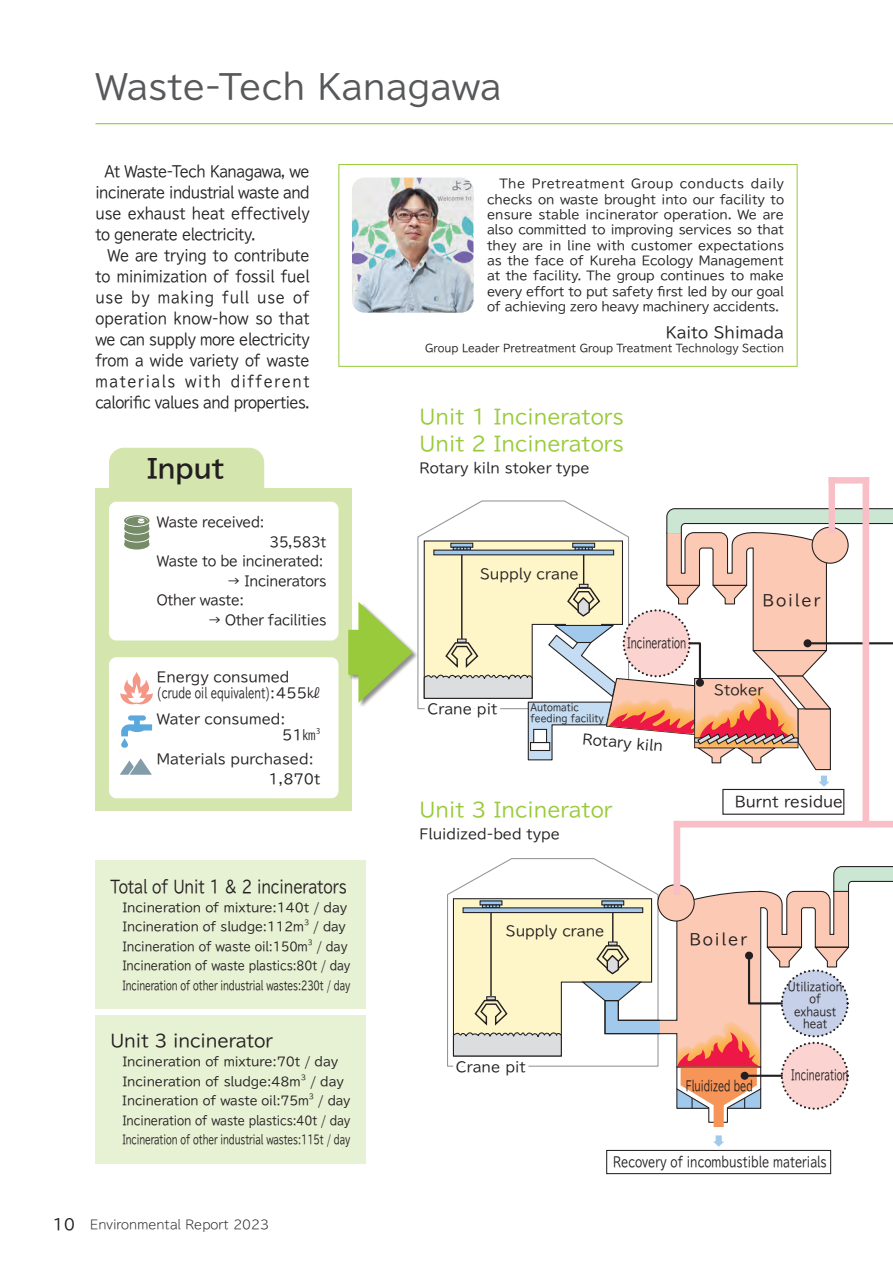
<style>
.page{position:relative;width:893px;height:1263px;background:#fff}
.page>*{position:absolute;margin:0;border:0;box-sizing:border-box;transform-origin:0 0}
.t1{font:33px "TBUD Go Std";color:#57585a}
.t2{font:700 25.5px "TBUD Go Std";letter-spacing:-.02em;color:#231f20}
.t3{font:19.5px/27px "TBUD Go Std";color:#99ca3b}
.t4{font:16.8px "TBUD Go Std";letter-spacing:-.01em;color:#231f20;scale:.82 1}
.t5{font:16.8px "TBUD Go Std";letter-spacing:-.01em;color:#231f20}
.t6{font:15.15px "TBUD Go Std";letter-spacing:.12em;color:#231f20}
.t7{font:15px/21px "TBUD Go Std";letter-spacing:-.005em;color:#231f20;text-align:justify;scale:.89 1}
.t8{font:15px "TBUD Go Std";letter-spacing:-.005em;color:#231f20}
.t9{font:14.4px "TBUD Go Std";color:#231f20}
.t10{font:13.65px "TBUD Go Std";color:#231f20}
.t11{font:13.65px "TBUD Go Std";color:#231f20;scale:.78 1}
.t12{font:13.65px "TBUD Go Std";color:#231f20;scale:.65 1}
.t13{font:13.65px "TBUD Go Std";color:#231f20;scale:.66 1}
.t14{font:13.65px "TBUD Go Std";color:#231f20;scale:.63 1}
.t15{font:13.5px/16.5px "TBUD Go Std";color:#231f20}
.t16{font:13.5px/19.5px "TBUD Go Std";letter-spacing:-.02em;color:#231f20;text-align:right;scale:.94 1}
.t17{font:12px/15.3px "TBUD Go Std";letter-spacing:-.01em;color:#231f20;text-align:justify}
.t18{font:12px/19.5px "TBUD Go Std";letter-spacing:-.01em;color:#231f20;scale:.92 1}
.t19{font:300 12px "TBUD Go Std Super";color:#231f20}
.t20{font:11.4px/12.1px "TBUD Go Std";color:#231f20;text-align:center;scale:.85 1}
.t21{font:10.5px "TBUD Go Std";color:#231f20;scale:.95 1}
.t22{font:9.75px/10.4px "TBUD Go Std";color:#231f20;scale:.89 1}
.t23{font:7.8px "Koz Go Pr 6 N";color:#231f20}
.t24{font:7.05px "TBUD Go Std";color:#231f20}
.t25{font:7.05px "TBUD Go Std";color:#231f20;scale:.92 1}
.s1{font-family:"Koz Go Pr 6 N"}
.s2{font-family:"TBUD Go Std";font-weight:400;font-size:15px}
</style>
<div class="page">
<svg style="left:713px;top:1135px;width:11px;height:11px"></svg>
<div style="left:606px;top:1150px;width:225px;height:24px;border:1px solid #231f20"></div>
<div style="left:95px;top:488px;width:257px;height:323px;background:#d4e6ae"></div>
<div style="left:109px;top:448px;width:155px;height:40px;background:#d4e6ae"></div>
<div style="left:348px;top:602px;width:71px;height:107px;background:#231f20;opacity:.5"></div>
<div style="left:348px;top:630px;width:27px;height:45px;background:#99ca3b"></div>
<svg style="left:358px;top:477px;width:535px;height:650px"></svg>
<div style="left:338px;top:164px;width:459px;height:203px;border:1px solid #99ca3b"></div>
<div style="left:95px;top:860px;width:270px;height:149px;background:#e7f1d4"></div>
<div style="left:95px;top:1015px;width:270px;height:148px;background:#e7f1d4"></div>
<hr style="left:95px;top:123px;width:798px;height:1px;background:#99ca3b">
<img style="left:352px;top:178px;width:121px;height:135px">
<div style="left:109px;top:502px;width:229px;height:138px;background:#fff;border-radius:8px"></div>
<div style="left:109px;top:657px;width:229px;height:141px;background:#fff;border-radius:8px"></div>
<svg style="left:120px;top:672px;width:33px;height:32px"></svg>
<svg style="left:121px;top:715px;width:31px;height:33px"></svg>
<svg style="left:120px;top:758px;width:32px;height:17px"></svg>
<svg style="left:124px;top:515px;width:25px;height:34px"></svg>
<h1 class="t1" style="left:95px;top:59px;width:408px">Waste-Tech Kanagawa</h1>
<p class="t7" style="left:95px;top:161px;width:242px;text-indent:9px">At Waste-Tech Kanagawa, we incinerate industrial waste and use exhaust heat effectively to generate electricity.</p>
<p class="t7" style="left:95px;top:245px;width:243px;text-indent:12px">We are trying to contribute to minimization of fossil fuel use by making full use of operation know-how so that we can supply more electricity from a wide variety of waste materials with different calorific values and properties.</p>
<h2 class="t2" style="left:146px;top:448px;width:80px">Input</h2>
<p class="t16" style="left:157px;top:512px;width:116px">Waste received:</p>
<p class="t16" style="left:157px;top:532px;width:182px">35,583t<br>Waste to be incinerated:</p>
<p class="t16" style="left:157px;top:571px;width:182px;text-align:left;text-indent:71px">→ Incinerators<br>Other waste:</p>
<p class="t16" style="left:208px;top:610px;width:127px">→ Other facilities</p>
<p class="t15" style="left:157px;top:668px;width:165px">Energy consumed (crude oil equivalent):455<span class="s1">㎘</span></p>
<p class="t15" style="left:282px;top:710px;width:36px;text-indent:-125px">Water consumed:<br>51<span class="s1">㎞</span></p>
<p class="t23" style="left:316px;top:726px;width:6px">3</p>
<p class="t15" style="left:269px;top:749px;width:53px;line-height:19.5px;text-indent:-112px">Materials purchased:<br>1,870t</p>
<h3 class="t4" style="left:110px;top:873px;width:290px">Total of Unit 1 &amp; 2 incinerators</h3>
<p class="t17" style="left:122px;top:897px;width:226px;line-height:19.5px;text-indent:-12px">　Incineration of mixture:140t / day<br>Incineration of sludge:112m</p>
<p class="t24" style="left:304px;top:917px;width:7px">3</p>
<p class="t17" style="left:313px;top:919px;width:34px">/ day</p>
<p class="t18" style="left:122px;top:936px;width:203px">Incineration of waste oil:150m</p>
<p class="t25" style="left:308px;top:936px;width:7px">3</p>
<p class="t18" style="left:122px;top:936px;width:249px;text-indent:194px">/ day<br>Incineration of waste plastics:80t / day<br>Incineration of other industrial wastes:230t / day</p>
<h3 class="t5" style="left:110px;top:1027px;width:164px">Unit 3 incinerator</h3>
<p class="t17" style="left:110px;top:1052px;width:229px;line-height:19.5px">　Incineration of mixture:70t / day　Incineration of sludge:48m</p>
<p class="t24" style="left:301px;top:1071px;width:7px">3</p>
<p class="t17" style="left:310px;top:1073px;width:35px">/ day</p>
<p class="t17" style="left:122px;top:1093px;width:188px">Incineration of waste oil:75m</p>
<p class="t24" style="left:309px;top:1091px;width:7px">3</p>
<p class="t17" style="left:122px;top:1091px;width:230px;line-height:19.5px;text-indent:196px">/ day Incineration of waste plastics:40t / day Incineration of other industrial wastes:115t / day</p>
<p class="t19" style="left:52px;top:1214px;width:218px"><span class="s2">10　</span>Environmental Report 2023</p>
<p class="t17" style="left:487px;top:176px;width:299px">　The Pretreatment Group conducts daily checks on waste brought into our facility to ensure stable incinerator operation. We are also committed to improving services so that they are in line with customer expectations as the face of Kureha Ecology Management at the facility. The group continues to make every effort to put safety first led by our goal of achieving zero heavy machinery accidents.</p>
<p class="t8" style="left:666px;top:320px;width:120px">Kaito Shimada</p>
<p class="t21" style="left:425px;top:339px;width:379px">Group Leader Pretreatment Group Treatment Technology Section</p>
<h3 class="t3" style="left:419px;top:403px;width:206px">Unit 1 Incinerators<br>Unit 2 Incinerators</h3>
<p class="t15" style="left:419px;top:460px;width:172px">Rotary kiln stoker type</p>
<p class="t10" style="left:480px;top:562px;width:100px">Supply crane</p>
<p class="t10" style="left:427px;top:698px;width:71px">Crane pit</p>
<p class="t22" style="left:530px;top:702px;width:84px">Automatic feeding facility</p>
<p class="t12" style="left:627px;top:632px;width:93px">Incineration</p>
<p class="t10" style="left:583px;top:728px;width:82px;rotate:5deg">Rotary kiln</p>
<h3 class="t3" style="left:419px;top:796px;width:194px">Unit 3 Incinerator</h3>
<p class="t15" style="left:419px;top:826px;width:142px">Fluidized-bed type</p>
<p class="t6" style="left:763px;top:588px;width:59px">Boiler</p>
<p class="t10" style="left:714px;top:679px;width:51px">Stoker</p>
<p class="t9" style="left:735px;top:790px;width:110px">Burnt residue</p>
<p class="t10" style="left:506px;top:920px;width:100px">Supply crane</p>
<p class="t10" style="left:456px;top:1055px;width:71px">Crane pit</p>
<p class="t6" style="left:689px;top:927px;width:59px">Boiler</p>
<p class="t13" style="left:686px;top:1075px;width:103px">Fluidized bed</p>
<p class="t20" style="left:788px;top:981px;width:66px">Utilization of exhaust heat</p>
<p class="t14" style="left:791px;top:1064px;width:92px">Incineration</p>
<p class="t11" style="left:613px;top:1151px;width:276px">Recovery of incombustible materials</p>
</div>
